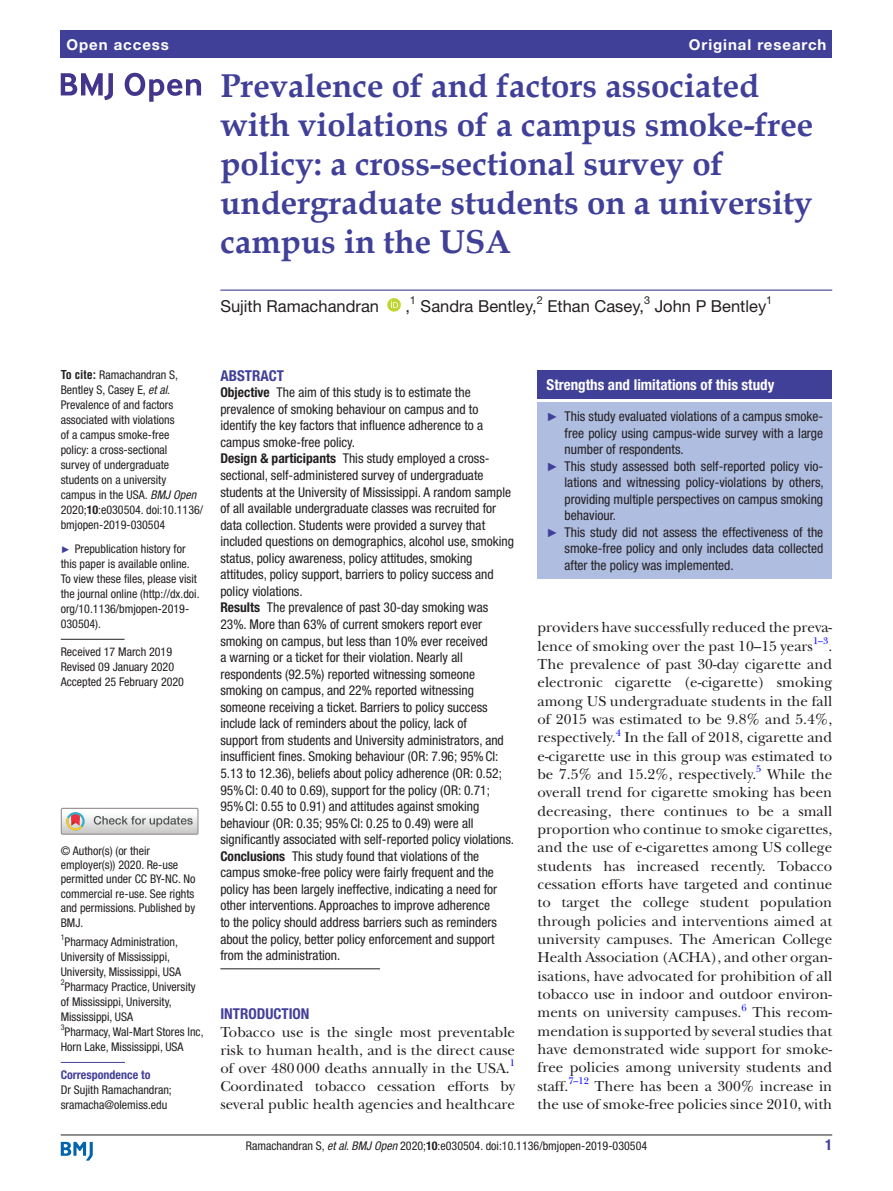
<style>
.page{position:relative;width:893px;height:1191px;background:#fff}
.page>*{position:absolute;margin:0;border:0;box-sizing:border-box;transform-origin:0 0}
.t1{font:700 33px/39px "Book Antiqua";color:#414099}
.t2{font:16.5px "Helvetica Neue LT Std";color:#231f20}
.t3{font:15px/18.3px "New Baskerville";color:#231f20;text-align:justify}
.t4{font:700 condensed 15px "Helvetica Neue LT Std";color:#fff}
.t5{font:700 15px "Helvetica Neue LT Std";letter-spacing:.065em;color:#fff}
.t6{font:700 condensed 15px "Helvetica Neue LT Std";color:#414099}
.t7{font:condensed 13.5px/16.5px "Helvetica Neue LT Std";color:#231f20}
.t8{font:condensed 12px/15px "Helvetica Neue LT Std";color:#231f20}
.t9{font:700 condensed 12px "Helvetica Neue LT Std";color:#414099}
.t10{font:10.95px "Helvetica Neue LT Std";color:#231f20}
.t11{font:9.9px "New Baskerville";color:#00f}
.t12{font:condensed 7.95px "Helvetica Neue LT Std";color:#231f20}
.s1{font-family:"Helvetica LT Std";font-weight:700}
.s2{font-style:italic}
.s3{font-weight:700}
.s4{font-family:"Arial";font-stretch:normal;font-size:9.75px;color:#414099}
.s5{font-family:"Arial";font-stretch:normal;font-size:12px;color:#414099}
</style>
<div class="page">
<hr style="left:61px;top:1134px;width:771px;height:1px;background:#231f20">
<svg style="left:61px;top:1141px;width:32px;height:19px"></svg>
<div style="left:61px;top:31px;width:771px;height:27px;background:#414099"></div>
<hr style="left:220px;top:289px;width:612px;height:2px;background:#414099">
<svg style="left:387px;top:298px;width:14px;height:14px"></svg>
<hr style="left:61px;top:639px;width:64px;height:1px;background:#231f20">
<hr style="left:61px;top:1062px;width:64px;height:1px;background:#414099">
<svg style="left:61px;top:73px;width:52px;height:27px"></svg>
<svg style="left:125px;top:73px;width:76px;height:29px"></svg>
<div style="left:61px;top:807px;width:138px;height:27px;border:1px solid #969090"></div>
<svg style="left:61px;top:808px;width:137px;height:26px"></svg>
<div style="left:538px;top:370px;width:294px;height:29px;background:#414099"></div>
<div style="left:538px;top:403px;width:294px;height:176px;background:#afbde1"></div>
<hr style="left:220px;top:968px;width:160px;height:1px;background:#231f20">
<p class="t5" style="left:66px;top:35px;width:104px">Open access</p>
<p class="t5" style="left:689px;top:35px;width:139px">Original research</p>
<h1 class="t1" style="left:220px;top:66px;width:595px">Prevalence of and factors associated with violations of a campus smoke-free policy: a cross-sectional survey of undergraduate students on a university campus in the USA</h1>
<p class="t2" style="left:220px;top:296px;width:160px">Sujith Ramachandran</p>
<p class="t2" style="left:405px;top:296px;width:6px">,</p>
<p class="t10" style="left:410px;top:294px;width:8px">1</p>
<p class="t2" style="left:421px;top:296px;width:118px">Sandra Bentley,</p>
<p class="t10" style="left:537px;top:294px;width:8px">2</p>
<p class="t2" style="left:547px;top:296px;width:98px">Ethan Casey,</p>
<p class="t10" style="left:644px;top:294px;width:8px">3</p>
<p class="t2" style="left:655px;top:296px;width:113px">John P Bentley</p>
<p class="t10" style="left:766px;top:294px;width:8px">1</p>
<p class="t8" style="left:61px;top:367px;width:144px"><span class="s1">To cite:</span> Ramachandran S,<br>Bentley S, Casey E, <span class="s2">et al</span>.<br>Prevalence of and factors associated with violations<br>of a campus smoke-free<br>policy: a cross-sectional<br>survey of undergraduate students on a university campus in the USA. <span class="s2">BMJ Open<br></span>2020;<span class="s3">10</span>:e030504. doi:10.1136/ bmjopen-2019-030504</p>
<p class="t8" style="left:61px;top:541px;width:140px"><span class="s4">►</span> Prepublication history for this paper is available online.<br>To view these files, please visit the journal online (http://dx.doi. org/10.1136/bmjopen-2019-<br>030504).</p>
<p class="t8" style="left:61px;top:644px;width:125px">Received 17 March 2019<br>Revised 09 January 2020<br>Accepted 25 February 2020</p>
<p class="t8" style="left:61px;top:843px;width:136px;line-height:14.4px">© Author(s) (or their employer(s)) 2020. Re-use permitted under CC BY-NC. No commercial re-use. See rights and permissions. Published by<br>BMJ.</p>
<p class="t12" style="left:61px;top:933px;width:5px">1</p>
<p class="t8" style="left:61px;top:934px;width:122px;text-indent:4px">Pharmacy Administration,<br>University of Mississippi,<br>University, Mississippi, USA</p>
<p class="t12" style="left:61px;top:978px;width:5px">2</p>
<p class="t8" style="left:61px;top:979px;width:144px;text-indent:4px">Pharmacy Practice, University of Mississippi, University,<br>Mississippi, USA<br><sup>3</sup>Pharmacy, Wal-Mart Stores Inc,<br>Horn Lake, Mississippi, USA</p>
<p class="t9" style="left:61px;top:1067px;width:91px">Correspondence to</p>
<p class="t8" style="left:61px;top:1082px;width:113px">Dr Sujith Ramachandran; sramacha@olemiss.edu</p>
<p class="t6" style="left:220px;top:366px;width:65px">Abstract</p>
<p class="t7" style="left:220px;top:384px;width:295px"><span class="s3">Objective</span> The aim of this study is to estimate the prevalence of smoking behaviour on campus and to identify the key factors that influence adherence to a campus smoke-free policy.<br><span class="s3">Design &amp; participants</span> This study employed a cross&shy;sectional, self-administered survey of undergraduate students at the University of Mississippi. A random sample of all available undergraduate classes was recruited for data collection. Students were provided a survey that included questions on demographics, alcohol use, smoking status, policy awareness, policy attitudes, smoking attitudes, policy support, barriers to policy success and policy violations.<br><span class="s3">Results</span> The prevalence of past 30-day smoking was 23%. More than 63% of current smokers report ever smoking on campus, but less than 10% ever received<br>a warning or a ticket for their violation. Nearly all respondents (92.5%) reported witnessing someone smoking on campus, and 22% reported witnessing someone receiving a ticket. Barriers to policy success include lack of reminders about the policy, lack of<br>support from students and University administrators, and insufficient fines. Smoking behaviour (OR: 7.96; 95%CI:<br>5.13 to 12.36), beliefs about policy adherence (OR: 0.52; 95%CI: 0.40 to 0.69), support for the policy (OR: 0.71; 95%CI: 0.55 to 0.91) and attitudes against smoking behaviour (OR: 0.35; 95%CI: 0.25 to 0.49) were all significantly associated with self-reported policy violations.<br><span class="s3">Conclusions</span> This study found that violations of the campus smoke-free policy were fairly frequent and the policy has been largely ineffective, indicating a need for other interventions. Approaches to improve adherence<br>to the policy should address barriers such as reminders about the policy, better policy enforcement and support from the administration.</p>
<p class="t6" style="left:220px;top:1004px;width:91px">Introduction</p>
<p class="t3" style="left:220px;top:1023px;width:296px">Tobacco use is the single most preventable risk to human health, and is the direct cause of over 480000 deaths annually in the USA.<sup>1<br></sup>Coordinated tobacco cessation efforts by several public health agencies and healthcare</p>
<p class="t4" style="left:547px;top:375px;width:229px">Strengths and limitations of this study</p>
<p class="t7" style="left:547px;top:408px;width:278px"><span class="s5">►</span> This study evaluated violations of a campus smoke-</p>
<p class="t7" style="left:565px;top:425px;width:260px">free policy using campus-wide survey with a large</p>
<p class="t7" style="left:565px;top:441px;width:121px">number of respondents.</p>
<p class="t7" style="left:547px;top:458px;width:278px"><span class="s5">►</span> This study assessed both self-reported policy vio-</p>
<p class="t7" style="left:565px;top:474px;width:261px">lations and witnessing policy-violations by others,</p>
<p class="t7" style="left:565px;top:491px;width:260px">providing multiple perspectives on campus smoking</p>
<p class="t7" style="left:565px;top:507px;width:53px">behaviour.</p>
<p class="t7" style="left:547px;top:524px;width:278px"><span class="s5">►</span> This study did not assess the effectiveness of the</p>
<p class="t7" style="left:565px;top:540px;width:260px">smoke-free policy and only includes data collected</p>
<p class="t7" style="left:565px;top:557px;width:171px">after the policy was implemented.</p>
<p class="t3" style="left:538px;top:618px;width:296px">providers have successfully reduced the preva&shy;lence of smoking over the past 10–15 years<sup>1–3</sup>.<br>The prevalence of past 30-day cigarette and electronic cigarette (e-cigarette) smoking among US undergraduate students in the fall of 2015 was estimated to be 9.8% and 5.4%, respectively.</p>
<p class="t11" style="left:616px;top:726px;width:7px">4</p>
<p class="t3" style="left:538px;top:728px;width:296px;text-indent:87px">In the fall of 2018, cigarette and e-cigarette use in this group was estimated to be 7.5% and 15.2%, respectively.</p>
<p class="t11" style="left:756px;top:763px;width:7px">5</p>
<p class="t3" style="left:538px;top:765px;width:296px;text-indent:229px">While the overall trend for cigarette smoking has been decreasing, there continues to be a small proportion who continue to smoke cigarettes, and the use of e-cigarettes among US college students has increased recently. Tobacco cessation efforts have targeted and continue to target the college student population through policies and interventions aimed at university campuses. The American College Health Association (ACHA), and other organ&shy;isations, have advocated for prohibition of all tobacco use in indoor and outdoor environ&shy;ments on university campuses.<sup>6</sup> This recom&shy;mendation is supported by several studies that have demonstrated wide support for smoke&shy;free policies among university students and staff.</p>
<p class="t11" style="left:568px;top:1075px;width:22px">7–12</p>
<p class="t3" style="left:538px;top:1077px;width:296px;text-align:right">There has been a 300% increase in<br>the use of smoke-free policies since 2010, with</p>
<p class="t8" style="left:246px;top:1137px;width:403px">Ramachandran S, <span class="s2">et al</span>. <span class="s2">BMJ Open</span> 2020;<span class="s3">10</span>:e030504. doi:10.1136/bmjopen-2019-030504</p>
<p class="t6" style="left:825px;top:1135px;width:9px">1</p>
</div>
